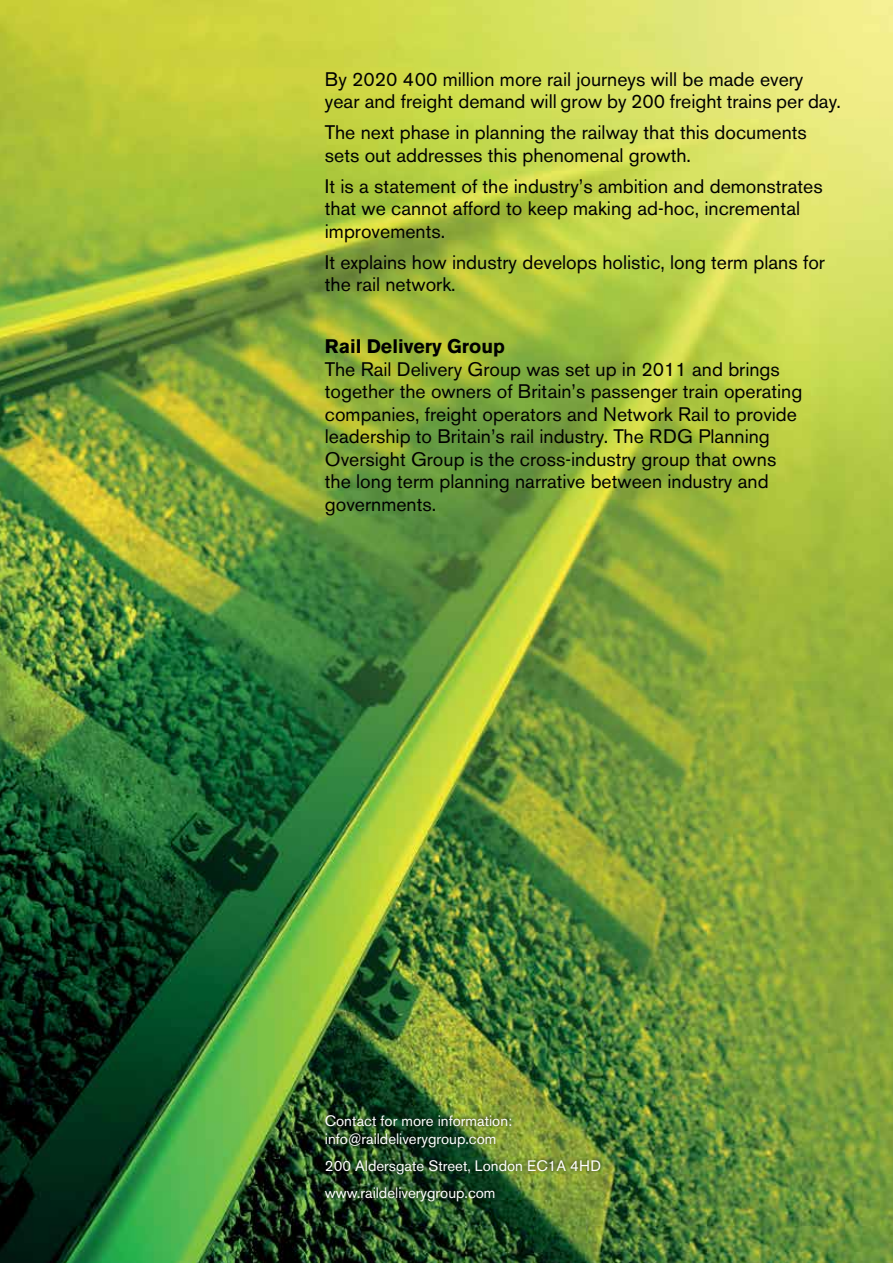
<style>
.page{position:relative;width:893px;height:1263px;background:#fff}
.page>*{position:absolute;margin:0;border:0;box-sizing:border-box;transform-origin:0 0}
.t1{font:19.5px/22.5px "Akzidenz Grotesk BE";color:#000}
.t2{font:700 19.5px "Akzidenz Grotesk BE";color:#000}
.t3{font:15px/18px "Akzidenz Grotesk BE";color:#fff}
</style>
<div class="page">
<img style="left:0;top:0;width:893px;height:1263px">
<div style="left:321px;top:1111px;width:284px;height:94px;background:#000;opacity:.75"></div>
<p class="t1" style="left:325px;top:67px;width:517px">By 2020 400 million more rail journeys will be made every year and freight demand will grow by 200 freight trains per day.</p>
<p class="t1" style="left:325px;top:121px;width:483px">The next phase in planning the railway that this documents sets out addresses this phenomenal growth.</p>
<p class="t1" style="left:325px;top:174px;width:499px">It is a statement of the industry’s ambition and demonstrates that we cannot afford to keep making ad-hoc, incremental improvements.</p>
<p class="t1" style="left:325px;top:251px;width:502px">It explains how industry develops holistic, long term plans for the rail network.</p>
<p class="t2" style="left:325px;top:335px;width:181px">Rail Delivery Group</p>
<p class="t1" style="left:325px;top:358px;width:479px">The Rail Delivery Group was set up in 2011 and brings together the owners of Britain’s passenger train operating companies, freight operators and Network Rail to provide leadership to Britain’s rail industry. The RDG Planning Oversight Group is the cross-industry group that owns the long term planning narrative between industry and governments.</p>
<p class="t3" style="left:325px;top:1112px;width:189px">Contact for more information: info@raildeliverygroup.com</p>
<p class="t3" style="left:325px;top:1152px;width:278px;line-height:26.5px">200 Aldersgate Street, London EC1A 4HD www.raildeliverygroup.com</p>
</div>
